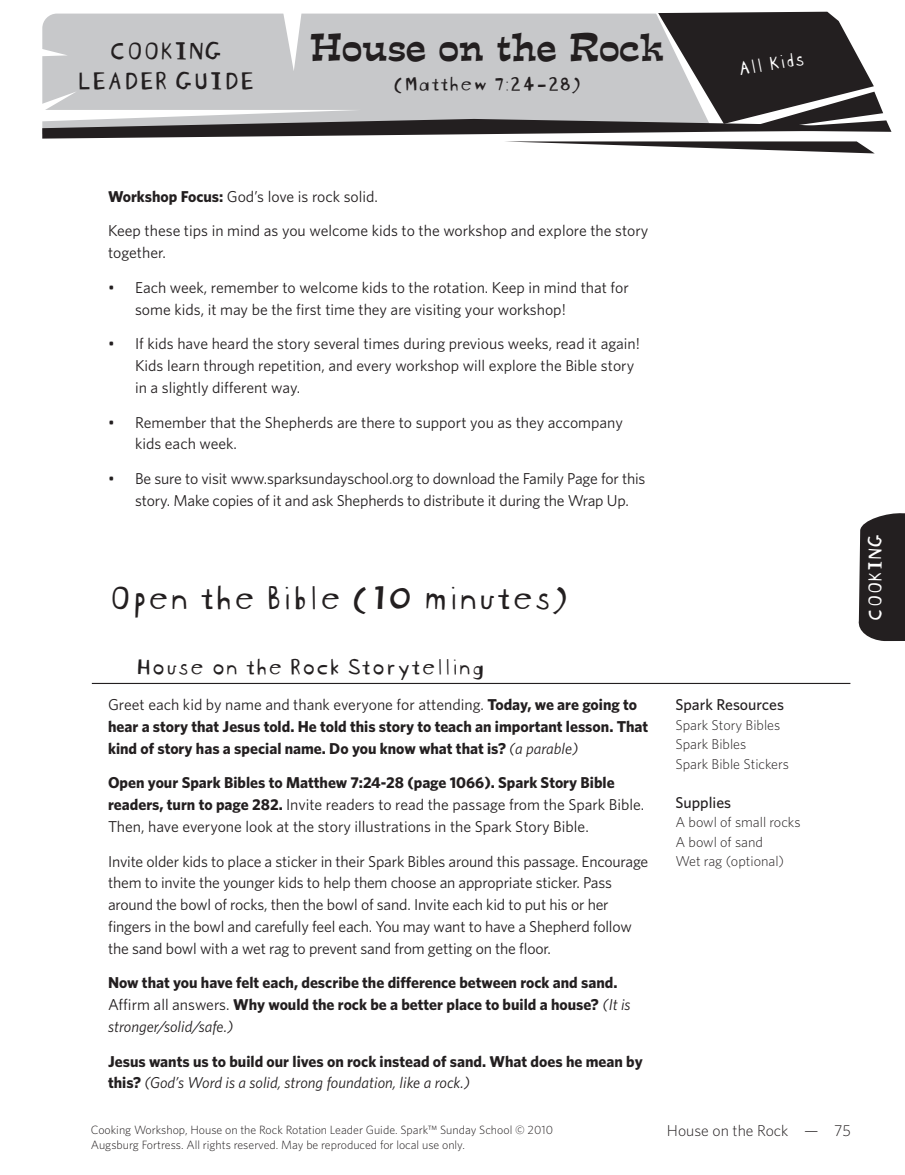
<style>
.page{position:relative;width:905px;height:1175px;background:#fff}
.page>*{position:absolute;margin:0;border:0;box-sizing:border-box;transform-origin:0 0}
._1h1{font:36px "Blockhead Unplugged";color:#231f20}
.t1{font:36px "Estro Font";letter-spacing:-.005em;color:#231f20}
.A_head{font:27px/30px "Blockhead Unplugged";color:#231f20;text-align:center}
._2h2{font:24px "Blockhead Unplugged";color:#231f20}
.t2{font:21px "Blockhead Unplugged";color:#231f20}
.A_head-2{font:21px "Blockhead Unplugged";color:#fff}
.Body{font:15.75px/21.8px "Whitney";letter-spacing:-.01em;color:#231f20}
._6BL{font:15.75px/21.8px "Whitney";color:#231f20}
.Body-2{font:700 15.75px/21.8px "Whitney";color:#231f20}
._4Sidebar_head{font:500 15.75px "Whitney";color:#231f20}
.t3{font:300 15.75px "Whitney";color:#231f20}
._5Sidebar_text{font:300 14.25px "Whitney";color:#231f20}
.t4{font:300 12px/15px "Whitney";color:#231f20}
.s1{font-weight:700}
.s2{font-weight:400}
.s3{font-weight:400;font-style:italic}
</style>
<div class="page">
<svg style="left:42px;top:11px;width:849px;height:142px"></svg>
<svg style="left:858px;top:513px;width:46px;height:128px;background:#353132"></svg>
<hr style="left:92px;top:683px;width:758px;height:1px;background:#231f20">
<p class="A_head" style="left:76px;top:33px;width:179px">COOKING<br>LEADER GUIDE</p>
<h1 class="t1" style="left:310px;top:21px;width:356px">House on the Rock</h1>
<h3 class="t2" style="left:393px;top:67px;width:190px">(Matthew 7:24-28)</h3>
<p class="A_head-2" style="left:734px;top:52px;width:69px;rotate:-10deg">All Kids</p>
<p class="Body" style="left:108px;top:185px;width:271px"><span class="s1">Workshop Focus:</span> God’s love is rock solid.</p>
<p class="Body" style="left:108px;top:220px;width:542px">Keep these tips in mind as you welcome kids to the workshop and explore the story together.</p>
<p class="_6BL" style="left:135px;top:276px;width:495px;text-indent:-27px">• Each week, remember to welcome kids to the rotation. Keep in mind that for some kids, it may be the first time they are visiting your workshop!</p>
<p class="_6BL" style="left:135px;top:332px;width:506px;text-indent:-27px">• If kids have heard the story several times during previous weeks, read it again!<br>Kids learn through repetition, and every workshop will explore the Bible story in a slightly different way.</p>
<p class="_6BL" style="left:135px;top:411px;width:489px;text-indent:-27px">• Remember that the Shepherds are there to support you as they accompany kids each week.</p>
<p class="_6BL" style="left:135px;top:467px;width:512px;text-indent:-27px">• Be sure to visit www.sparksundayschool.org to download the Family Page for this story. Make copies of it and ask Shepherds to distribute it during the Wrap Up.</p>
<p class="_1h1" style="left:108px;top:568px;width:462px">Open the Bible (10 minutes)</p>
<p class="_2h2" style="left:135px;top:646px;width:351px">House on the Rock Storytelling</p>
<p class="Body-2" style="left:108px;top:693px;width:541px"><span class="s2">Greet each kid by name and thank everyone for attending.</span> Today, we are going to hear a story that Jesus told. He told this story to teach an important lesson. That kind of story has a special name. Do you know what that is? <span class="s3">(a parable)</span></p>
<p class="Body" style="left:108px;top:771px;width:537px"><span class="s1">Open your Spark Bibles to Matthew 7:24-28 (page 1066). Spark Story Bible readers, turn to page 282.</span> Invite readers to read the passage from the Spark Bible.<br>Then, have everyone look at the story illustrations in the Spark Story Bible.</p>
<p class="Body" style="left:108px;top:849px;width:541px">Invite older kids to place a sticker in their Spark Bibles around this passage. Encourage them to invite the younger kids to help them choose an appropriate sticker. Pass around the bowl of rocks, then the bowl of sand. Invite each kid to put his or her fingers in the bowl and carefully feel each. You may want to have a Shepherd follow the sand bowl with a wet rag to prevent sand from getting on the floor.</p>
<p class="Body-2" style="left:108px;top:971px;width:524px">Now that you have felt each, describe the difference between rock and sand.<br><span class="s2">Affirm all answers.</span> Why would the rock be a better place to build a house? <span class="s3">(It is stronger/solid/safe.)</span></p>
<p class="Body-2" style="left:108px;top:1049px;width:536px">Jesus wants us to build our lives on rock instead of sand. What does he mean by this? <span class="s3">(God’s Word is a solid, strong foundation, like a rock.)</span></p>
<p class="_4Sidebar_head" style="left:675px;top:694px;width:110px">Spark Resources</p>
<p class="_5Sidebar_text" style="left:675px;top:715px;width:106px">Spark Story Bibles</p>
<p class="_5Sidebar_text" style="left:675px;top:734px;width:72px">Spark Bibles</p>
<p class="_5Sidebar_text" style="left:675px;top:754px;width:115px">Spark Bible Stickers</p>
<p class="_4Sidebar_head" style="left:675px;top:791px;width:57px">Supplies</p>
<p class="_5Sidebar_text" style="left:675px;top:812px;width:127px">A bowl of small rocks</p>
<p class="_5Sidebar_text" style="left:675px;top:832px;width:89px">A bowl of sand</p>
<p class="_5Sidebar_text" style="left:675px;top:851px;width:110px">Wet rag (optional)</p>
<p class="t4" style="left:91px;top:1122px;width:463px">Cooking Workshop, House on the Rock Rotation Leader Guide. Spark™ Sunday School © 2010<br>Augsburg Fortress. All rights reserved. May be reproduced for local use only.</p>
<p class="t3" style="left:667px;top:1119px;width:185px">House on the Rock — 75</p>
<h3 class="A_head-2" style="left:857px;top:621px;width:89px;rotate:-90deg">COOKING</h3>
</div>
